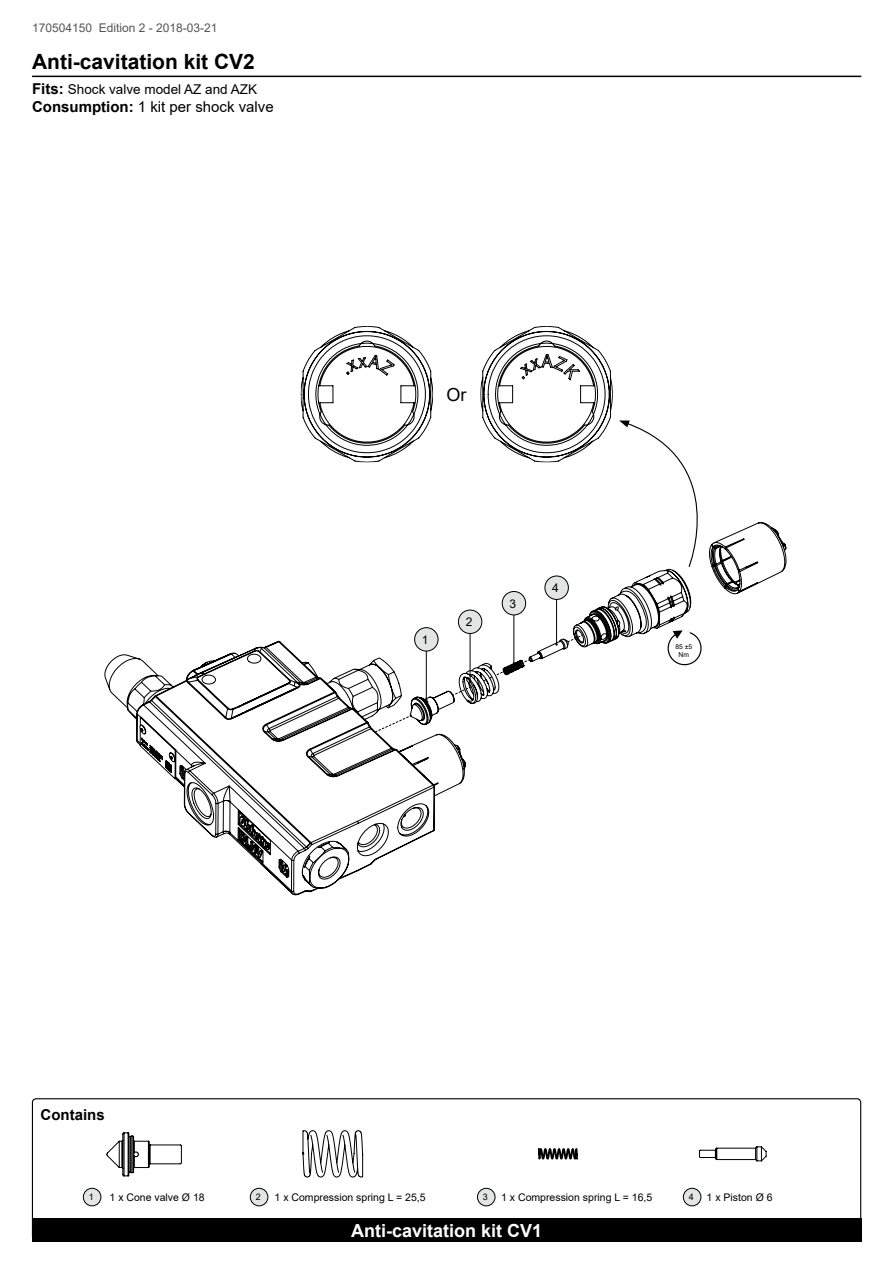
<style>
.page{position:relative;width:893px;height:1263px;background:#fff}
.page>*{position:absolute;margin:0;border:0;box-sizing:border-box;transform-origin:0 0}
.t1{font:700 21px "Arial";color:#000}
.t2{font:700 18px "Arial";color:#fff}
.t3{font:18px "Arial";color:#000}
.t4{font:15px "Arial";color:#000}
.t5{font:700 15px "Arial";color:#000}
.t6{font:13.5px "Arial";color:#000}
.t7{font:12px "Arial";color:#555}
.t8{font:12px "Arial";color:#000}
.t9{font:10.5px "Arial";color:#000}
.t10{font:9px "Arial";color:#000}
.t11{font:6.75px/8.1px "Arial";color:#000;text-align:center}
.s1{font-weight:700;font-size:15px}
.s2{font-weight:700}
.s3{font-size:9px}
</style>
<div class="page">
<hr style="left:32px;top:76px;width:829px;height:1px;background:#000">
<div style="left:32px;top:1218px;width:829px;height:24px;background:#000"></div>
<div style="left:477px;top:1188px;width:18px;height:18px;background:#e3e4e4;border-radius:50%"></div>
<div style="left:477px;top:1188px;width:18px;height:18px;border:1px solid #000;border-radius:50%"></div>
<div style="left:83px;top:1188px;width:18px;height:18px;background:#e3e4e4;border-radius:50%"></div>
<div style="left:83px;top:1188px;width:18px;height:18px;border:1px solid #000;border-radius:50%"></div>
<div style="left:250px;top:1188px;width:18px;height:18px;background:#e3e4e4;border-radius:50%"></div>
<div style="left:250px;top:1188px;width:18px;height:18px;border:1px solid #000;border-radius:50%"></div>
<div style="left:683px;top:1188px;width:18px;height:18px;background:#e3e4e4;border-radius:50%"></div>
<div style="left:683px;top:1188px;width:18px;height:18px;border:1px solid #000;border-radius:50%"></div>
<svg style="left:107px;top:1132px;width:75px;height:45px"></svg>
<svg style="left:302px;top:1130px;width:62px;height:47px"></svg>
<svg style="left:538px;top:1148px;width:40px;height:12px"></svg>
<svg style="left:699px;top:1146px;width:67px;height:16px"></svg>
<svg style="left:105px;top:522px;width:681px;height:373px"></svg>
<svg style="left:140px;top:622px;width:478px;height:267px"></svg>
<svg style="left:141px;top:737px;width:31px;height:36px"></svg>
<svg style="left:301px;top:326px;width:132px;height:136px"></svg>
<svg style="left:480px;top:326px;width:133px;height:136px"></svg>
<div style="left:458px;top:610px;width:24px;height:23px;background:#e3e4e4;border-radius:50%"></div>
<div style="left:458px;top:610px;width:24px;height:24px;border:1px solid #000;border-radius:50%"></div>
<hr style="left:513px;top:607px;width:1px;height:56px;background:#000">
<div style="left:502px;top:591px;width:24px;height:24px;background:#e3e4e4;border-radius:50%"></div>
<div style="left:502px;top:591px;width:24px;height:24px;border:1px solid #000;border-radius:50%"></div>
<hr style="left:556px;top:592px;width:1px;height:52px;background:#000">
<svg style="left:375px;top:634px;width:208px;height:99px"></svg>
<div style="left:545px;top:576px;width:23px;height:23px;background:#e3e4e4;border-radius:50%"></div>
<div style="left:544px;top:575px;width:25px;height:25px;border:1px solid #000;border-radius:50%"></div>
<svg style="left:619px;top:420px;width:112px;height:148px"></svg>
<div style="left:668px;top:632px;width:33px;height:33px;background:#fff;border-radius:50%"></div>
<div style="left:668px;top:631px;width:34px;height:34px;border:1px solid #000;border-radius:50%"></div>
<svg style="left:673px;top:629px;width:17px;height:10px"></svg>
<p class="t7" style="left:32px;top:20px;width:187px">170504150 Edition 2 - 2018-03-21</p>
<h1 class="t1" style="left:32px;top:47px;width:224px">Anti-cavitation kit CV2</h1>
<p class="t6" style="left:32px;top:80px;width:226px"><span class="s1">Fits:</span> Shock valve model AZ and AZK</p>
<h3 class="t4" style="left:32px;top:96px;width:243px"><span class="s2">Consumption:</span> 1 kit per shock valve</h3>
<h2 class="t3" style="left:447px;top:382px;width:21px">Or</h2>
<p class="t8" style="left:422px;top:631px;width:8px">1</p>
<p class="t8" style="left:466px;top:614px;width:8px">2</p>
<p class="t8" style="left:509px;top:595px;width:8px">3</p>
<p class="t8" style="left:552px;top:580px;width:8px">4</p>
<p class="t11" style="left:675px;top:642px;width:18px">85 ±5<br>Nm</p>
<h3 class="t5" style="left:41px;top:1104px;width:66px">Contains</h3>
<p class="t10" style="left:89px;top:1191px;width:7px">1</p>
<p class="t9" style="left:110px;top:1190px;width:97px">1 x Cone valve Ø 18</p>
<p class="t10" style="left:256px;top:1191px;width:7px">2</p>
<p class="t9" style="left:275px;top:1190px;width:153px">1 x Compression spring L = 25,5</p>
<p class="t10" style="left:483px;top:1191px;width:7px">3</p>
<p class="t9" style="left:501px;top:1190px;width:153px">1 x Compression spring L = 16,5</p>
<p class="t9" style="left:689px;top:1190px;width:85px"><span class="s3">4</span> 1 x Piston Ø 6</p>
<h2 class="t2" style="left:351px;top:1217px;width:193px">Anti-cavitation kit CV1</h2>
</div>
